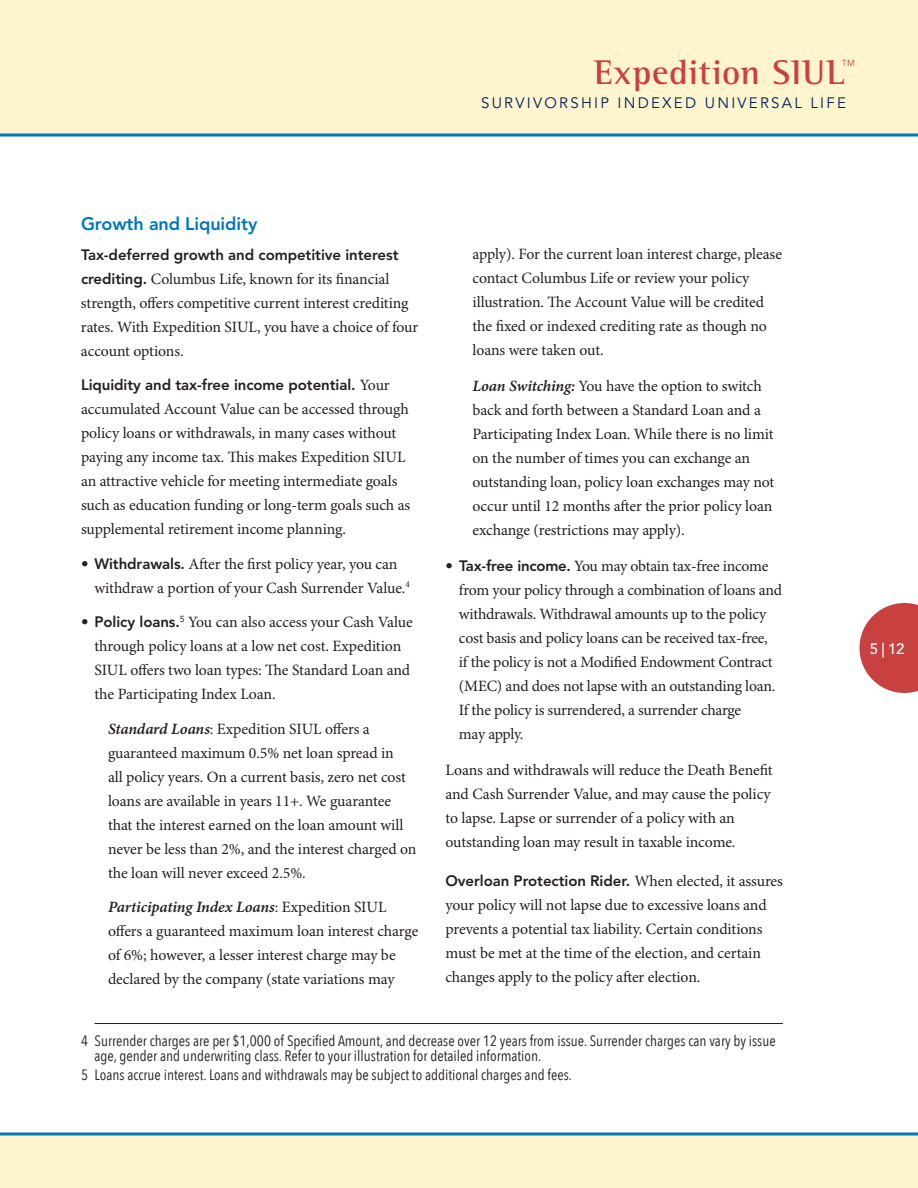
<style>
.page{position:relative;width:918px;height:1188px;background:#fff}
.page>*{position:absolute;margin:0;border:0;box-sizing:border-box;transform-origin:0 0}
.t1{font:700 35.1px "Rotis Semi Serif";letter-spacing:.02em;color:#c94041}
.Heads{font:800 18px "Avenir LT Std";letter-spacing:-.005em;color:#0076be}
.t2{font:15.75px/24px "Minion Pro";letter-spacing:-.01em;color:#231f20}
.Note{font:condensed 15px/15.8px "Avenir Next LT Pro";color:#231f20}
.t3{font:800 15px "Avenir LT Std";letter-spacing:-.005em;color:#231f20}
.condensed_footnote-d{font:condensed 15px "Avenir Next LT Pro";color:#231f20}
.t4{font:15px "Avenir LT Std";letter-spacing:.15em;color:#00215d}
.t5{font:500 15px "Avenir LT Std";color:#fff}
.t6{font:8.7px "Avenir LT Std";color:#c94041}
.s1{font-family:"Avenir LT Std";font-weight:800;font-size:15px}
.s2{font-family:"Minion Pro";font-weight:400;font-size:15.75px}
.s3{font-family:"Minion Pro Semibold It Capt"}
</style>
<div class="page">
<div style="left:0;top:0;width:918px;height:135px;background:#fef4ce"></div>
<hr style="left:0;top:134px;width:918px;height:2px;background:#0076be">
<div style="left:0;top:1134px;width:918px;height:54px;background:#fef4ce"></div>
<svg style="left:0;top:1132px;width:918px;height:4px;background:#3f96c7"></svg>
<hr style="left:94px;top:1023px;width:689px;height:1px;background:#231f20">
<svg style="left:860px;top:603px;width:58px;height:90px"></svg>
<p class="t1" style="left:594px;top:51px;width:253px">Expedition SIUL</p>
<p class="t6" style="left:842px;top:58px;width:15px">TM</p>
<p class="t4" style="left:481px;top:94px;width:366px">SURVIVORSHIP INDEXED UNIVERSAL LIFE</p>
<p class="Heads" style="left:81px;top:213px;width:178px">Growth and Liquidity</p>
<p class="t3" style="left:81px;top:246px;width:319px">Tax-deferred growth and competitive interest</p>
<p class="t2" style="left:81px;top:267px;width:339px"><span class="s1">crediting.</span> Columbus Life, known for its financial strength, offers competitive current interest crediting rates. With Expedition SIUL, you have a choice of four account options.</p>
<p class="t3" style="left:81px;top:376px;width:310px">Liquidity and tax-free income potential. <span class="s2">Your</span></p>
<p class="t2" style="left:81px;top:398px;width:331px">accumulated Account Value can be accessed through policy loans or withdrawals, in many cases without paying any income tax. This makes Expedition SIUL an attractive vehicle for meeting intermediate goals such as education funding or long-term goals such as supplemental retirement income planning.</p>
<p class="t2" style="left:94px;top:552px;width:317px;text-indent:-13px"><span class="s1">• Withdrawals.</span> After the first policy year, you can withdraw a portion of your Cash Surrender Value.<sup>4</sup></p>
<p class="t2" style="left:94px;top:611px;width:320px;text-indent:-13px"><span class="s1">• Policy loans.</span><sup>5</sup> You can also access your Cash Value through policy loans at a low net cost. Expedition SIUL offers two loan types: The Standard Loan and the Participating Index Loan.</p>
<p class="t2" style="left:108px;top:717px;width:310px"><span class="s3">Standard Loans</span>: Expedition SIUL offers a guaranteed maximum 0.5% net loan spread in<br>all policy years. On a current basis, zero net cost loans are available in years 11+. We guarantee that the interest earned on the loan amount will never be less than 2%, and the interest charged on the loan will never exceed 2.5%.</p>
<p class="t2" style="left:108px;top:896px;width:312px"><span class="s3">Participating Index Loans</span>: Expedition SIUL offers a guaranteed maximum loan interest charge of 6%; however, a lesser interest charge may be declared by the company (state variations may</p>
<p class="t2" style="left:473px;top:243px;width:311px">apply). For the current loan interest charge, please contact Columbus Life or review your policy illustration. The Account Value will be credited the fixed or indexed crediting rate as though no loans were taken out.</p>
<p class="t2" style="left:472px;top:375px;width:303px"><span class="s3">Loan Switching:</span> You have the option to switch back and forth between a Standard Loan and a Participating Index Loan. While there is no limit on the number of times you can exchange an outstanding loan, policy loan exchanges may not occur until 12 months after the prior policy loan exchange (restrictions may apply).</p>
<p class="t2" style="left:459px;top:555px;width:325px;text-indent:-13px"><span class="s1">• Tax-free income.</span> You may obtain tax-free income from your policy through a combination of loans and withdrawals. Withdrawal amounts up to the policy cost basis and policy loans can be received tax-free,<br>if the policy is not a Modified Endowment Contract (MEC) and does not lapse with an outstanding loan.<br>If the policy is surrendered, a surrender charge<br>may apply.</p>
<p class="t2" style="left:445px;top:759px;width:329px">Loans and withdrawals will reduce the Death Benefit and Cash Surrender Value, and may cause the policy to lapse. Lapse or surrender of a policy with an outstanding loan may result in taxable income.</p>
<p class="t3" style="left:446px;top:872px;width:339px">Overloan Protection Rider. <span class="s2">When elected, it assures</span></p>
<p class="t2" style="left:446px;top:894px;width:323px">your policy will not lapse due to excessive loans and prevents a potential tax liability. Certain conditions must be met at the time of the election, and certain changes apply to the policy after election.</p>
<p class="Note" style="left:94px;top:1032px;width:683px;text-indent:-14px">4 Surrender charges are per $1,000 of Specified Amount, and decrease over 12 years from issue. Surrender charges can vary by issue age, gender and underwriting class. Refer to your illustration for detailed information.</p>
<p class="condensed_footnote-d" style="left:81px;top:1066px;width:493px">5 Loans accrue interest. Loans and withdrawals may be subject to additional charges and fees.</p>
<p class="t5" style="left:870px;top:640px;width:36px">5 | 12</p>
</div>
